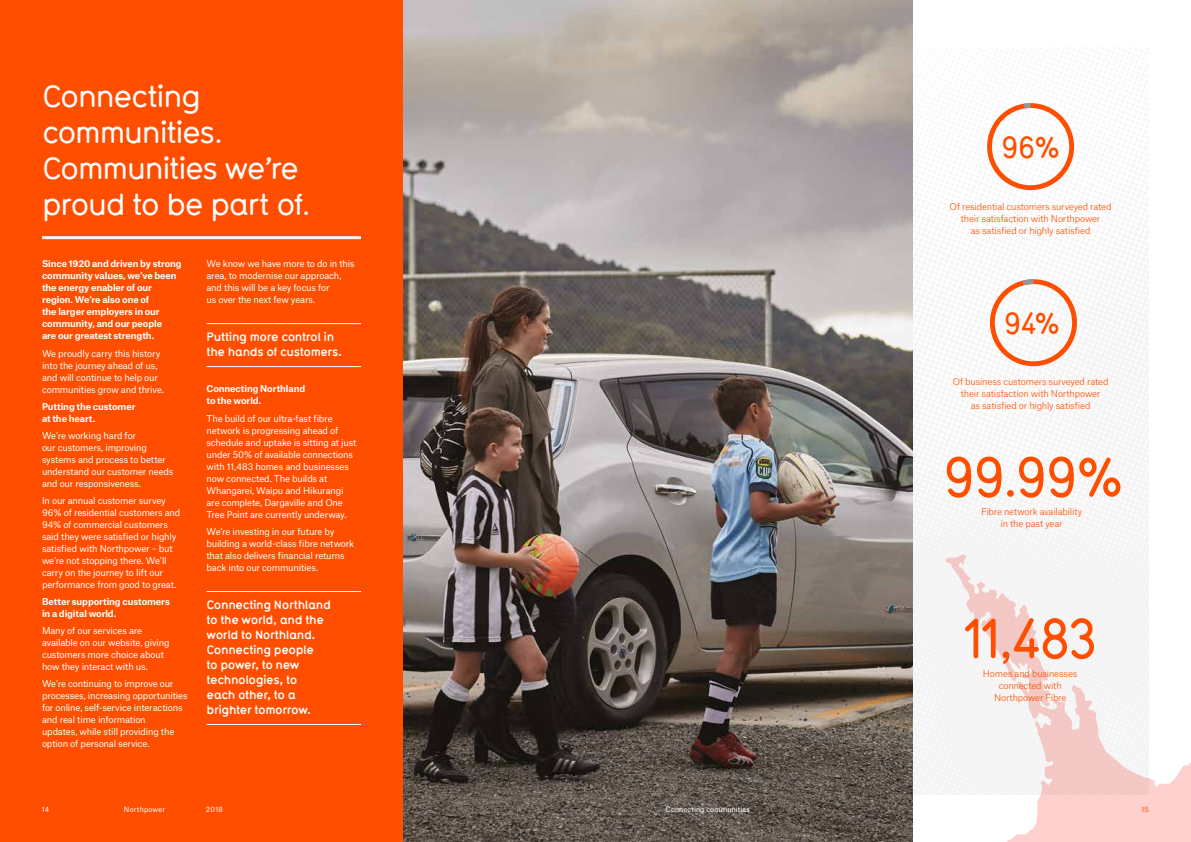
<style>
.page{position:relative;width:1191px;height:842px;background:#fff}
.page>*{position:absolute;margin:0;border:0;box-sizing:border-box;transform-origin:0 0}
.t1{font:500 55px "Typ 1451 Std";letter-spacing:-.04em;color:#ff4e00}
.t2{font:500 30px/36px "Typ 1451 Std";letter-spacing:-.035em;color:#fff}
.t3{font:500 29.9px "Typ 1451 Std";color:#ff4e00}
.t4{font:700 12px/15px "Typ 1451 Std";letter-spacing:-.03em;color:#fff}
.t5{font:9px/12px "Atlas Grotesk";letter-spacing:-.02em;color:#fff}
.t6{font:300 9px/12px "Atlas Grotesk";letter-spacing:-.015em;color:#ff4e00;text-align:center}
.t7{font:700 9px/12px "Atlas Grotesk";letter-spacing:-.01em;color:#fff}
.t8{font:7px "Atlas Grotesk";letter-spacing:.015em;color:#fff}
.t9{font:7px "Atlas Grotesk";color:#ff4e00}
</style>
<div class="page">
<img style="left:912px;top:47px;width:237px;height:748px">
<div style="left:0;top:0;width:589px;height:842px;background:#ff4e00"></div>
<hr style="left:206px;top:323px;width:155px;height:1px;background:#fff">
<hr style="left:206px;top:366px;width:155px;height:1px;background:#fff">
<hr style="left:206px;top:591px;width:155px;height:1px;background:#fff">
<hr style="left:206px;top:724px;width:155px;height:1px;background:#fff">
<hr style="left:42px;top:236px;width:319px;height:3px;background:#f0f6f9">
<img style="left:403px;top:0;width:509px;height:842px">
<svg style="left:987px;top:103px;width:87px;height:87px"></svg>
<svg style="left:990px;top:279px;width:87px;height:87px"></svg>
<svg style="left:945px;top:554px;width:246px;height:288px;fill:#f4f4f4"></svg>
<h2 class="t2" style="left:42px;top:77px;width:270px">Connecting communities.<br>Communities we’re proud to be part of.</h2>
<p class="t7" style="left:42px;top:257px;width:141px">Since 1920 and driven by strong community values, we’ve been the energy enabler of our region. We’re also one of<br>the larger employers in our community, and our people<br>are our greatest strength.</p>
<p class="t5" style="left:42px;top:346px;width:124px">We proudly carry this history into the journey ahead of us, and will continue to help our communities grow and thrive.</p>
<p class="t7" style="left:42px;top:399px;width:95px">Putting the customer at the heart.</p>
<p class="t5" style="left:42px;top:428px;width:133px">We’re working hard for<br>our customers, improving systems and process to better understand our customer needs and our responsiveness.</p>
<p class="t5" style="left:42px;top:493px;width:140px">In our annual customer survey<br>96% of residential customers and<br>94% of commercial customers said they were satisfied or highly satisfied with Northpower – but we’re not stopping there. We’ll carry on the journey to lift our performance from good to great.</p>
<p class="t7" style="left:42px;top:595px;width:129px">Better supporting customers in a digital world.</p>
<p class="t5" style="left:42px;top:624px;width:129px">Many of our services are available on our website, giving customers more choice about how they interact with us.</p>
<p class="t5" style="left:42px;top:677px;width:147px">We’re continuing to improve our processes, increasing opportunities for online, self-service interactions and real time information<br>updates, while still providing the option of personal service.</p>
<p class="t5" style="left:206px;top:257px;width:150px">We know we have more to do in this area, to modernise our approach, and this will be a key focus for<br>us over the next few years.</p>
<h3 class="t4" style="left:206px;top:329px;width:137px">Putting more control in the hands of customers.</h3>
<p class="t7" style="left:206px;top:382px;width:100px">Connecting Northland to the world.</p>
<p class="t5" style="left:206px;top:411px;width:151px">The build of our ultra-fast fibre network is progressing ahead of schedule and uptake is sitting at just under 50% of available connections with 11,483 homes and businesses now connected. The builds at Whangarei, Waipu and Hikurangi are complete, Dargaville and One Tree Point are currently underway.</p>
<p class="t5" style="left:206px;top:525px;width:149px">We’re investing in our future by building a world-class fibre network that also delivers financial returns back into our communities.</p>
<h3 class="t4" style="left:206px;top:597px;width:126px">Connecting Northland to the world, and the world to Northland.<br>Connecting people<br>to power, to new technologies, to<br>each other, to a brighter tomorrow.</h3>
<h3 class="t3" style="left:1001px;top:127px;width:61px">96%</h3>
<p class="t6" style="left:949px;top:199px;width:163px">Of residential customers surveyed rated their satisfaction with Northpower<br>as satisfied or highly satisfied</p>
<h3 class="t3" style="left:1003px;top:303px;width:58px">94%</h3>
<p class="t6" style="left:952px;top:375px;width:157px">Of business customers surveyed rated their satisfaction with Northpower<br>as satisfied or highly satisfied</p>
<h1 class="t1" style="left:943px;top:440px;width:183px">99.99%</h1>
<p class="t6" style="left:981px;top:505px;width:102px">Fibre network availability in the past year</p>
<h1 class="t1" style="left:964px;top:602px;width:134px">11,483</h1>
<p class="t6" style="left:983px;top:667px;width:96px">Homes and businesses connected with<br>Northpower Fibre</p>
<p class="t8" style="left:42px;top:803px;width:9px">14</p>
<p class="t8" style="left:124px;top:803px;width:43px">Northpower</p>
<p class="t8" style="left:206px;top:803px;width:18px">2018</p>
<p class="t8" style="left:665px;top:803px;width:86px">Connecting communities</p>
<p class="t9" style="left:1141px;top:803px;width:9px">15</p>
</div>
